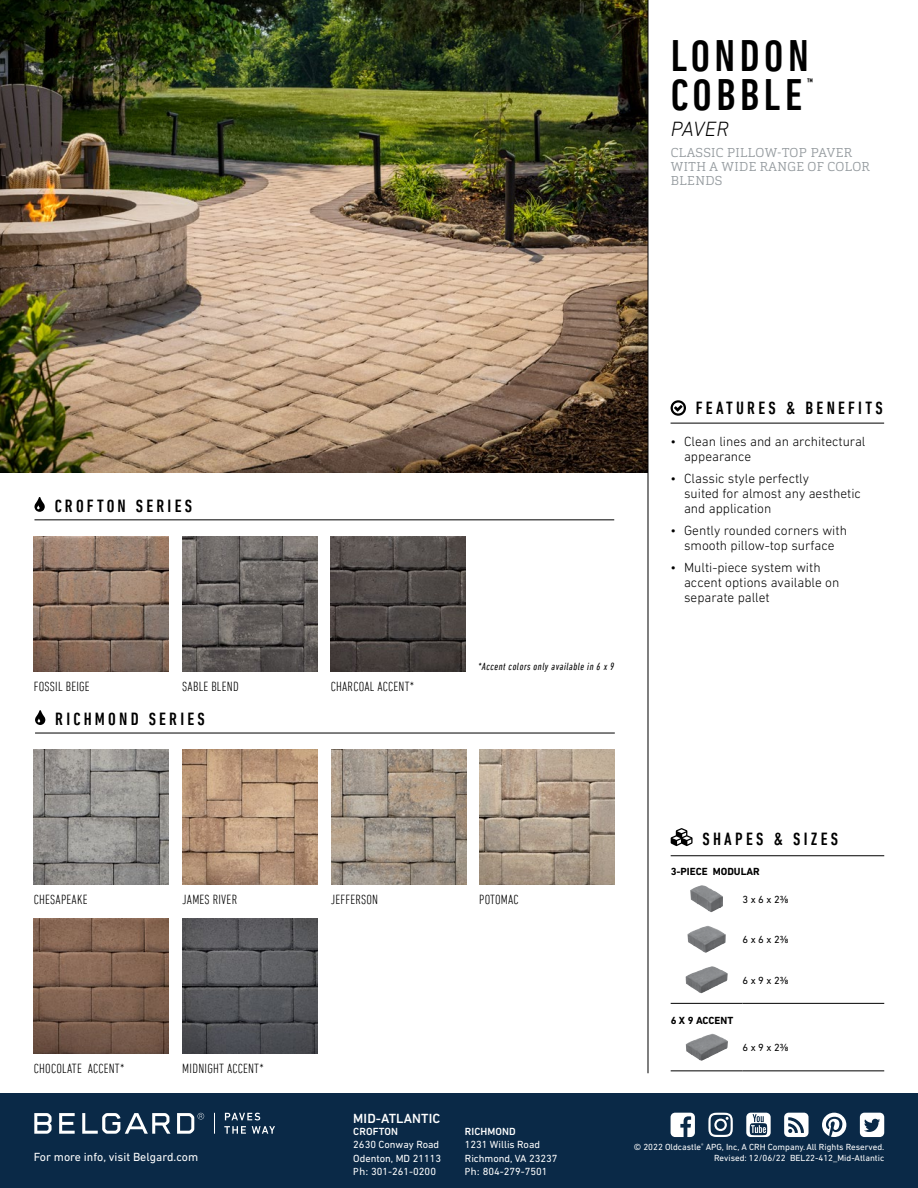
<style>
.page{position:relative;width:918px;height:1188px;background:#fff}
.page>*{position:absolute;margin:0;border:0;box-sizing:border-box;transform-origin:0 0}
.t1{font:500 condensed 45px/39px "DIN Next LT Pro";letter-spacing:.1em;color:#000}
.t2{font:italic 300 21px "DIN Next LT Pro";letter-spacing:-.005em;color:#000}
.t3{font:500 condensed 18px "DIN Next LT Pro";letter-spacing:.18em;color:#000}
.t4{font:300 13.5px/15px "DIN Next LT Pro";color:#000}
.t5{font:300 condensed 13.5px "DIN Next LT Pro";letter-spacing:.02em;color:#000}
.t6{font:500 13.5px "DIN Next LT Pro";letter-spacing:.01em;color:#fff}
.t7{font:300 12.75px/14.2px "Cargan";letter-spacing:.03em;color:#959b9f}
.t8{font:12px "DIN Next LT Pro";color:#fff}
.t9{font:10.5px/13.5px "DIN Next LT Pro";color:#fff}
.t10{font:10.5px "DIN Next LT Pro";color:#000}
.t11{font:italic condensed 10.5px "DIN Next LT Pro";letter-spacing:.05em;color:#000}
.t12{font:700 10.5px "DIN Next LT Pro";color:#000}
.t13{font:500 10.5px "DIN Next LT Pro";letter-spacing:.01em;color:#fff}
.t14{font:500 condensed 9.6px "DIN Next LT Pro";color:#000}
.t15{font:9px "DIN Next LT Pro";color:#fff}
.s1{font-family:"Myriad Pro"}
</style>
<div class="page">
<div style="left:0;top:1094px;width:918px;height:94px;background:#0a2947"></div>
<hr style="left:671px;top:423px;width:213px;height:1px;background:#000">
<svg style="left:671px;top:400px;width:15px;height:16px"></svg>
<hr style="left:671px;top:1003px;width:71px;height:1px;background:#000">
<hr style="left:742px;top:1003px;width:142px;height:1px;background:#000">
<hr style="left:671px;top:1071px;width:71px;height:1px;background:#000">
<hr style="left:742px;top:1071px;width:142px;height:1px;background:#000">
<img style="left:690px;top:885px;width:33px;height:27px">
<img style="left:687px;top:926px;width:39px;height:27px">
<img style="left:685px;top:966px;width:43px;height:27px">
<img style="left:686px;top:1034px;width:42px;height:27px">
<hr style="left:671px;top:855px;width:213px;height:1px;background:#000">
<svg style="left:671px;top:828px;width:22px;height:18px"></svg>
<img style="left:0;top:0;width:648px;height:473px">
<hr style="left:34px;top:520px;width:580px;height:1px;background:#000">
<svg style="left:34px;top:497px;width:11px;height:15px"></svg>
<img style="left:34px;top:536px;width:135px;height:135px">
<hr style="left:35px;top:733px;width:580px;height:1px;background:#000">
<svg style="left:35px;top:710px;width:10px;height:15px"></svg>
<img style="left:34px;top:749px;width:135px;height:135px">
<img style="left:183px;top:749px;width:135px;height:135px">
<img style="left:331px;top:749px;width:135px;height:135px">
<img style="left:479px;top:749px;width:135px;height:135px">
<img style="left:34px;top:919px;width:135px;height:135px">
<img style="left:331px;top:536px;width:135px;height:135px">
<img style="left:182px;top:536px;width:135px;height:135px">
<img style="left:182px;top:919px;width:135px;height:135px">
<hr style="left:648px;top:0;width:1px;height:1073px;background:#000">
<svg style="left:225px;top:1113px;width:35px;height:7px"></svg>
<svg style="left:224px;top:1126px;width:22px;height:8px"></svg>
<svg style="left:34px;top:1113px;width:18px;height:21px"></svg>
<svg style="left:59px;top:1113px;width:16px;height:21px"></svg>
<svg style="left:82px;top:1113px;width:88px;height:21px"></svg>
<svg style="left:177px;top:1113px;width:27px;height:21px"></svg>
<svg style="left:214px;top:1113px;width:1px;height:21px"></svg>
<svg style="left:252px;top:1126px;width:23px;height:8px"></svg>
<svg style="left:822px;top:1113px;width:24px;height:24px"></svg>
<svg style="left:708px;top:1113px;width:25px;height:24px"></svg>
<svg style="left:671px;top:1113px;width:24px;height:24px"></svg>
<svg style="left:860px;top:1113px;width:24px;height:24px"></svg>
<svg style="left:746px;top:1113px;width:25px;height:24px"></svg>
<svg style="left:784px;top:1113px;width:25px;height:24px"></svg>
<h1 class="t1" style="left:671px;top:36px;width:140px">LONDON<br>COBBLE</h1>
<p class="t14" style="left:807px;top:76px;width:8px">™</p>
<h2 class="t2" style="left:671px;top:116px;width:60px">PAVER</h2>
<p class="t7" style="left:671px;top:145px;width:201px">CLASSIC PILLOW-TOP PAVER<br>WITH A WIDE RANGE OF COLOR<br>BLENDS</p>
<h3 class="t3" style="left:55px;top:496px;width:139px">CROFTON SERIES</h3>
<p class="t5" style="left:34px;top:678px;width:57px">FOSSIL BEIGE</p>
<p class="t5" style="left:182px;top:678px;width:58px">SABLE BLEND</p>
<p class="t5" style="left:331px;top:678px;width:85px">CHARCOAL ACCENT*</p>
<h3 class="t3" style="left:55px;top:709px;width:151px">RICHMOND SERIES</h3>
<p class="t11" style="left:478px;top:661px;width:138px">*Accent colors only available in 6 x 9</p>
<h3 class="t3" style="left:696px;top:398px;width:188px">FEATURES &amp; BENEFITS</h3>
<p class="t4" style="left:684px;top:434px;width:183px;text-indent:-14px">• Clean lines and an architectural appearance</p>
<p class="t4" style="left:684px;top:471px;width:178px;text-indent:-14px">• Classic style perfectly<br>suited for almost any aesthetic and application</p>
<p class="t4" style="left:671px;top:523px;width:178px;text-align:center">• Gently rounded corners with smooth pillow-top surface</p>
<p class="t4" style="left:684px;top:559px;width:157px;text-indent:-14px">• Multi-piece system with accent options available on separate pallet</p>
<p class="t5" style="left:34px;top:892px;width:55px">CHESAPEAKE</p>
<p class="t5" style="left:182px;top:892px;width:56px">JAMES RIVER</p>
<p class="t5" style="left:331px;top:892px;width:49px">JEFFERSON</p>
<p class="t5" style="left:479px;top:892px;width:41px">POTOMAC</p>
<p class="t5" style="left:34px;top:1061px;width:92px">CHOCOLATE ACCENT*</p>
<p class="t5" style="left:182px;top:1061px;width:83px">MIDNIGHT ACCENT*</p>
<p class="t8" style="left:34px;top:1150px;width:166px">For more info, visit Belgard.com</p>
<p class="t6" style="left:353px;top:1110px;width:89px">MID-ATLANTIC</p>
<p class="t13" style="left:353px;top:1125px;width:46px">CROFTON</p>
<p class="t9" style="left:353px;top:1138px;width:89px">2630 Conway Road<br>Odenton, MD 21113<br><span class="s1">Ph:</span> 301-261-0200</p>
<p class="t13" style="left:465px;top:1125px;width:52px">RICHMOND</p>
<p class="t9" style="left:465px;top:1138px;width:94px">1231 Willis Road<br>Richmond, VA 23237<br><span class="s1">Ph:</span> 804-279-7501</p>
<h3 class="t3" style="left:703px;top:829px;width:137px">SHAPES &amp; SIZES</h3>
<p class="t12" style="left:671px;top:865px;width:91px">3-PIECE MODULAR</p>
<p class="t10" style="left:742px;top:893px;width:48px">3 x 6 x 23/8</p>
<p class="t10" style="left:742px;top:934px;width:48px">6 x 6 x 23/8</p>
<p class="t10" style="left:742px;top:974px;width:48px">6 x 9 x 23/8</p>
<p class="t12" style="left:671px;top:1014px;width:64px">6 X 9 ACCENT</p>
<p class="t10" style="left:742px;top:1042px;width:48px">6 x 9 x 23/8</p>
<p class="t15" style="left:634px;top:1142px;width:252px">© 2022 Oldcastle<sup>®</sup> APG, Inc, A CRH Company.All Rights Reserved.</p>
<p class="t15" style="left:714px;top:1153px;width:172px">Revised: 12/06/22 BEL22-412_Mid-Atlantic</p>
</div>
